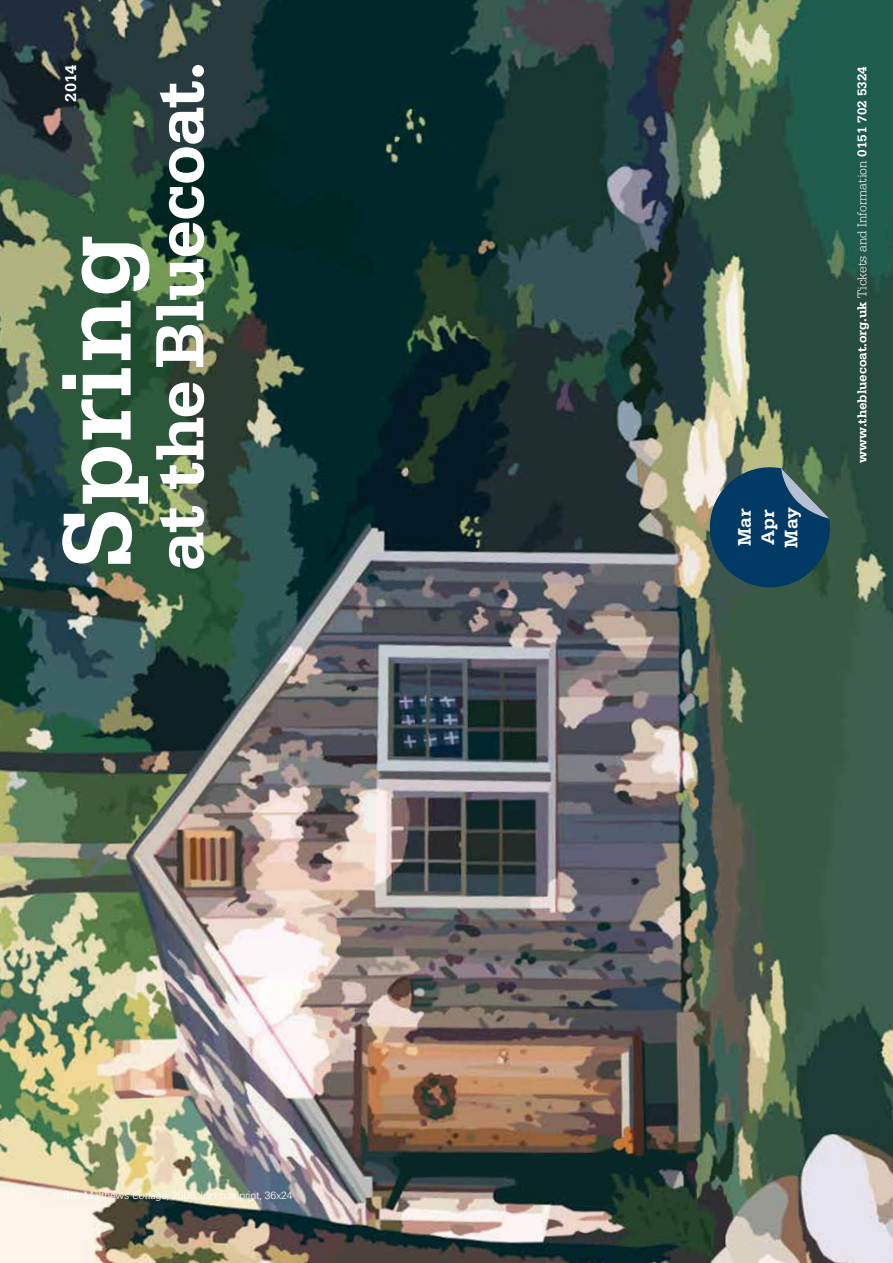
<style>
.page{position:relative;width:893px;height:1263px;background:#fff}
.page>*{position:absolute;margin:0;border:0;box-sizing:border-box;transform-origin:0 0}
.t1{font:700 102.3px "Serifa LT";color:#fff}
.t2{font:700 19.2px/23.4px "Serifa LT";color:#fff}
.t3{font:700 16.5px "Serifa LT";color:#fff}
.t4{font:700 13.5px "Serifa LT";color:#fff}
.t5{font:300 10.5px "Univers LT";letter-spacing:-.02em;color:#fff}
.s1{font-weight:300}
.s2{font-style:italic}
</style>
<div class="page">
<img style="left:0;top:0;width:893px;height:1263px">
<svg style="left:160px;top:506px;width:44px;height:62px"></svg>
<svg style="left:156px;top:383px;width:48px;height:106px"></svg>
<svg style="left:156px;top:81px;width:48px;height:286px"></svg>
<div style="left:192px;top:65px;width:12px;height:12px;background:#fff;border-radius:50%"></div>
<svg style="left:706px;top:467px;width:128px;height:125px;background:#245166"></svg>
<p class="t3" style="left:61px;top:102px;width:38px;rotate:-90deg">2014</p>
<p class="t4" style="left:854px;top:463px;width:398px;rotate:-90deg">www.thebluecoat.org.uk <span class="s1">Tickets and Information</span> 0151 702 5324</p>
<h1 class="t1" style="left:37px;top:569px;width:337px;rotate:-90deg">Spring</h1>
<h2 class="t2" style="left:733px;top:548px;width:42px;rotate:-90deg">Mar<br>Apr<br>May</h2>
<p class="t5" style="left:63px;top:1189px;width:231px">Bob Matthews <span class="s2">Cottage</span>, 2000. Lambda print, 36x24</p>
</div>
